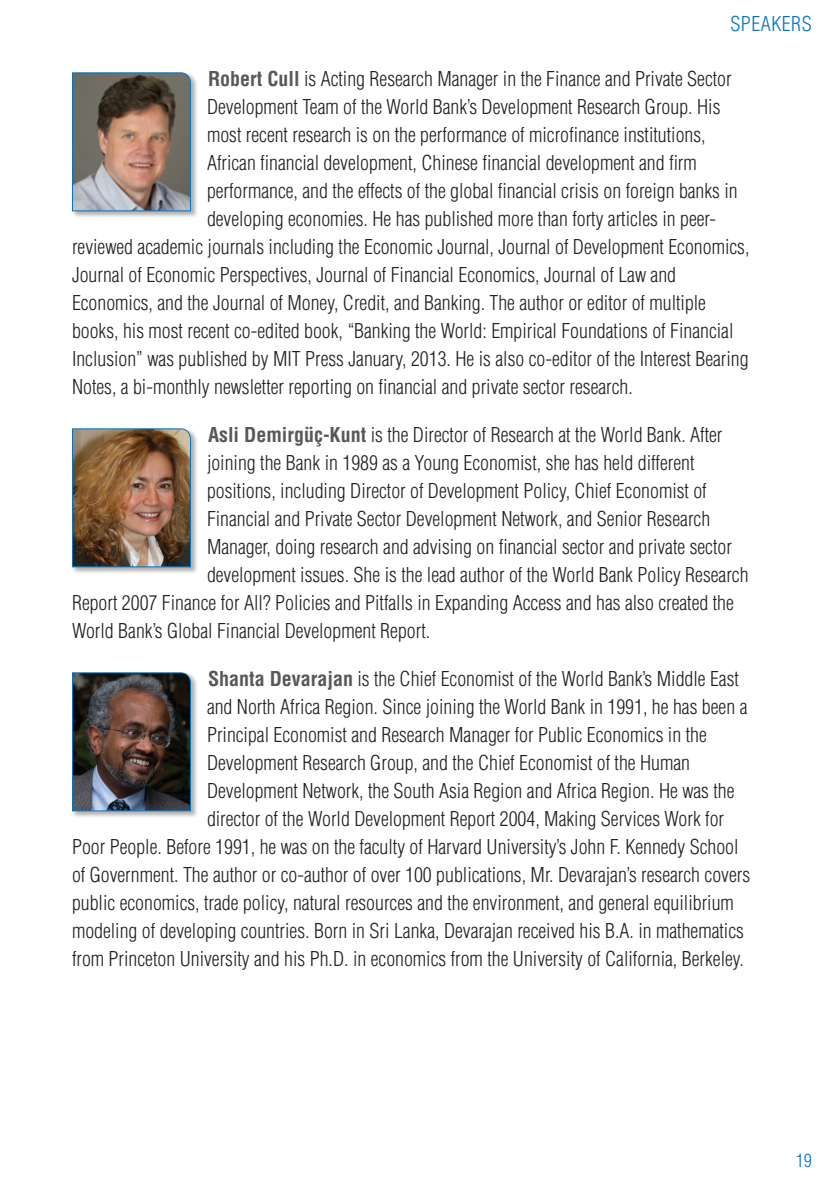
<style>
.page{position:relative;width:828px;height:1188px;background:#fff}
.page>*{position:absolute;margin:0;border:0;box-sizing:border-box;transform-origin:0 0}
.t1{font:300 condensed 20px "Helvetica LT Std";color:#231f20}
.t2{font:300 condensed 20px "Helvetica LT Std";letter-spacing:.025em;color:#0a72ba}
.t3{font:300 condensed 18px "Helvetica LT Std";color:#0a72ba}
.s1{font-weight:700;color:#57585a}
</style>
<div class="page">
<div style="left:71px;top:72px;width:127px;height:146px;background:#231f20;opacity:.35"></div>
<svg style="left:72px;top:72px;width:120px;height:140px;background:#827670"></svg>
<div style="left:71px;top:428px;width:127px;height:146px;background:#231f20;opacity:.35"></div>
<img style="left:72px;top:428px;width:120px;height:140px">
<div style="left:71px;top:672px;width:127px;height:146px;background:#231f20;opacity:.35"></div>
<img style="left:72px;top:672px;width:120px;height:140px">
<p class="t2" style="left:730px;top:11px;width:83px">SPEAKERS</p>
<p class="t1" style="left:208px;top:67px;width:525px"><span class="s1">Robert Cull</span> is Acting Research Manager in the Finance and Private Sector</p>
<p class="t1" style="left:207px;top:95px;width:515px">Development Team of the World Bank’s Development Research Group. His</p>
<p class="t1" style="left:207px;top:123px;width:500px">most recent research is on the performance of microfinance institutions,</p>
<p class="t1" style="left:207px;top:151px;width:491px">African financial development, Chinese financial development and firm</p>
<p class="t1" style="left:207px;top:179px;width:532px">performance, and the effects of the global financial crisis on foreign banks in</p>
<p class="t1" style="left:207px;top:207px;width:511px">developing economies. He has published more than forty articles in peer-</p>
<p class="t1" style="left:72px;top:235px;width:679px">reviewed academic journals including the Economic Journal, Journal of Development Economics,</p>
<p class="t1" style="left:72px;top:263px;width:606px">Journal of Economic Perspectives, Journal of Financial Economics, Journal of Law and</p>
<p class="t1" style="left:72px;top:291px;width:636px">Economics, and the Journal of Money, Credit, and Banking. The author or editor of multiple</p>
<p class="t1" style="left:72px;top:319px;width:663px">books, his most recent co-edited book, “Banking the World: Empirical Foundations of Financial</p>
<p class="t1" style="left:72px;top:347px;width:678px">Inclusion” was published by MIT Press January, 2013. He is also co-editor of the Interest Bearing</p>
<p class="t1" style="left:72px;top:375px;width:562px">Notes, a bi-monthly newsletter reporting on financial and private sector research.</p>
<p class="t1" style="left:208px;top:423px;width:516px"><span class="s1">Asli Demirgüç-Kunt</span> is the Director of Research at the World Bank. After</p>
<p class="t1" style="left:207px;top:451px;width:489px">joining the Bank in 1989 as a Young Economist, she has held different</p>
<p class="t1" style="left:207px;top:479px;width:501px">positions, including Director of Development Policy, Chief Economist of</p>
<p class="t1" style="left:207px;top:507px;width:505px">Financial and Private Sector Development Network, and Senior Research</p>
<p class="t1" style="left:207px;top:535px;width:526px">Manager, doing research and advising on financial sector and private sector</p>
<p class="t1" style="left:207px;top:563px;width:543px">development issues. She is the lead author of the World Bank Policy Research</p>
<p class="t1" style="left:72px;top:591px;width:663px">Report 2007 Finance for All? Policies and Pitfalls in Expanding Access and has also created the</p>
<p class="t1" style="left:72px;top:619px;width:360px">World Bank’s Global Financial Development Report.</p>
<p class="t1" style="left:208px;top:667px;width:532px"><span class="s1">Shanta Devarajan</span> is the Chief Economist of the World Bank’s Middle East</p>
<p class="t1" style="left:207px;top:695px;width:542px">and North Africa Region. Since joining the World Bank in 1991, he has been a</p>
<p class="t1" style="left:207px;top:723px;width:501px">Principal Economist and Research Manager for Public Economics in the</p>
<p class="t1" style="left:207px;top:751px;width:485px">Development Research Group, and the Chief Economist of the Human</p>
<p class="t1" style="left:207px;top:779px;width:529px">Development Network, the South Asia Region and Africa Region. He was the</p>
<p class="t1" style="left:207px;top:807px;width:519px">director of the World Development Report 2004, Making Services Work for</p>
<p class="t1" style="left:72px;top:835px;width:668px">Poor People. Before 1991, he was on the faculty of Harvard University’s John F. Kennedy School</p>
<p class="t1" style="left:72px;top:863px;width:680px">of Government. The author or co-author of over 100 publications, Mr. Devarajan’s research covers</p>
<p class="t1" style="left:72px;top:891px;width:663px">public economics, trade policy, natural resources and the environment, and general equilibrium</p>
<p class="t1" style="left:72px;top:919px;width:673px">modeling of developing countries. Born in Sri Lanka, Devarajan received his B.A. in mathematics</p>
<p class="t1" style="left:72px;top:947px;width:674px">from Princeton University and his Ph.D. in economics from the University of California, Berkeley.</p>
<p class="t3" style="left:796px;top:1150px;width:17px">19</p>
</div>
